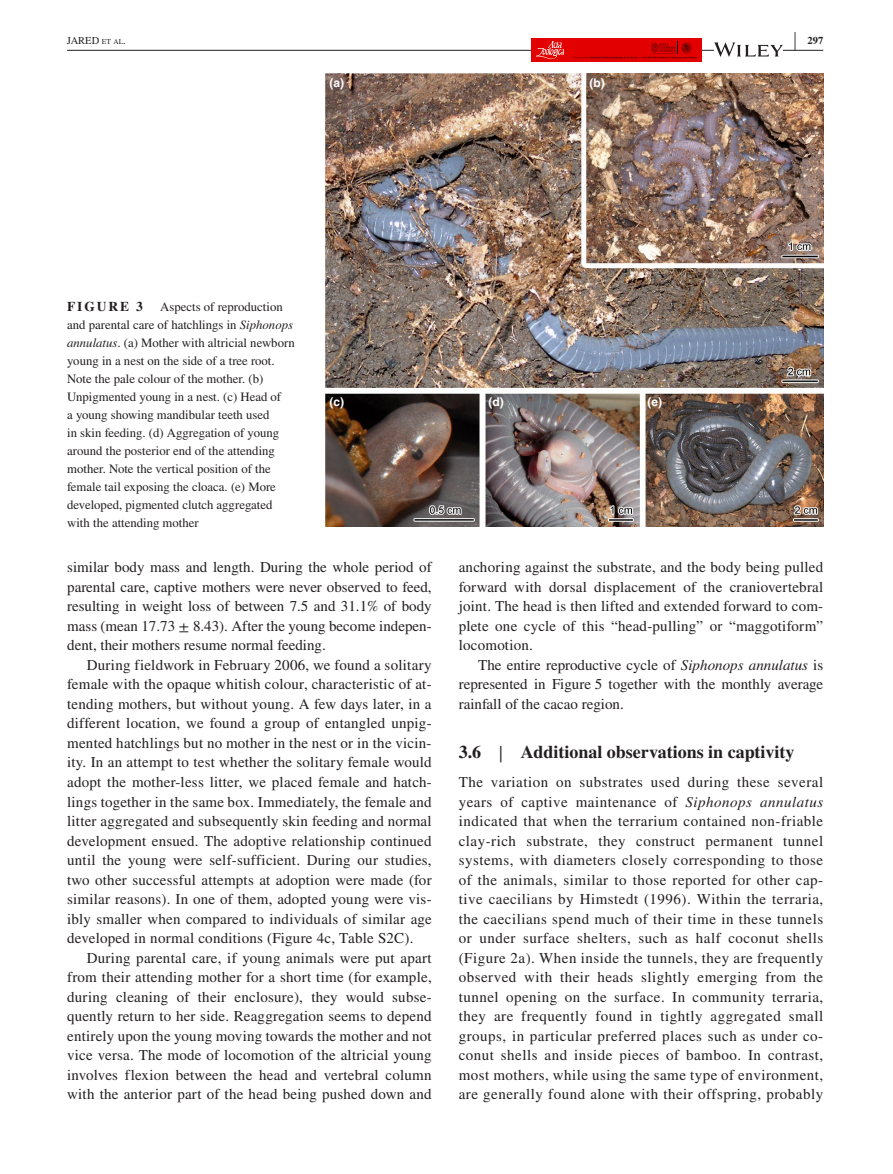
<style>
.page{position:relative;width:893px;height:1174px;background:#fff}
.page>*{position:absolute;margin:0;border:0;box-sizing:border-box;transform-origin:0 0}
.t1{font:700 25.95px "STIX";color:#231f20;scale:.36 1}
.t2{font:700 18px "STIX";color:#231f20}
.t3{font:15px/19.5px "STIX";letter-spacing:.015em;color:#231f20;text-align:justify}
.t4{font:700 13.5px "STIX";letter-spacing:.14em;color:#231f20}
.t5{font:12.75px/18px "STIX";color:#231f20}
.t6{font:700 12px "Helvetica";color:#fff}
.t7{font:10.5px "STIX";color:#231f20}
.t8{font:700 10.5px "STIX";color:#231f20}
.s1{font-size:7.35px}
.s2{font-style:italic}
.s3{font-weight:400;font-size:23.7px}
</style>
<div class="page">
<hr style="left:67px;top:50px;width:756px;height:1px;background:#231f20">
<div style="left:532px;top:38px;width:170px;height:24px;background:#e30000"></div>
<svg style="left:536px;top:41px;width:28px;height:18px"></svg>
<svg style="left:573px;top:42px;width:124px;height:17px"></svg>
<svg style="left:714px;top:42px;width:69px;height:15px"></svg>
<img style="left:326px;top:73px;width:497px;height:454px">
<h1 class="t1" style="left:794px;top:26px;width:7px">|</h1>
<p class="t7" style="left:67px;top:33px;width:60px">JARED <span class="s1">et al</span>.</p>
<p class="t8" style="left:807px;top:34px;width:17px">297</p>
<p class="t6" style="left:329px;top:76px;width:16px">(a)</p>
<p class="t6" style="left:589px;top:76px;width:17px">(b)</p>
<p class="t4" style="left:67px;top:298px;width:77px">FIGURE 3</p>
<p class="t5" style="left:67px;top:298px;width:229px;text-indent:93px">Aspects of reproduction and parental care of hatchlings in <span class="s2">Siphonops annulatus</span>. (a) Mother with altricial newborn young in a nest on the side of a tree root.<br>Note the pale colour of the mother. (b)<br>Unpigmented young in a nest. (c) Head of<br>a young showing mandibular teeth used<br>in skin feeding. (d) Aggregation of young around the posterior end of the attending mother. Note the vertical position of the female tail exposing the cloaca. (e) More developed, pigmented clutch aggregated with the attending mother</p>
<p class="t6" style="left:329px;top:394px;width:16px">(c)</p>
<p class="t6" style="left:489px;top:394px;width:17px">(d)</p>
<p class="t6" style="left:647px;top:394px;width:16px">(e)</p>
<p class="t3" style="left:67px;top:558px;width:366px">similar body mass and length. During the whole period of parental care, captive mothers were never observed to feed, resulting in weight loss of between 7.5 and 31.1% of body mass (mean 17.73 ± 8.43). After the young become indepen&shy;dent, their mothers resume normal feeding.</p>
<p class="t3" style="left:67px;top:656px;width:366px;text-indent:20px">During fieldwork in February 2006, we found a solitary female with the opaque whitish colour, characteristic of at&shy;tending mothers, but without young. A few days later, in a different location, we found a group of entangled unpig&shy;mented hatchlings but no mother in the nest or in the vicin&shy;ity. In an attempt to test whether the solitary female would adopt the mother-less litter, we placed female and hatch&shy;lings together in the same box. Immediately, the female and litter aggregated and subsequently skin feeding and normal development ensued. The adoptive relationship continued until the young were self-sufficient. During our studies, two other successful attempts at adoption were made (for similar reasons). In one of them, adopted young were vis&shy;ibly smaller when compared to individuals of similar age developed in normal conditions (Figure 4c, Table S2C).</p>
<p class="t3" style="left:67px;top:948px;width:366px;text-indent:20px">During parental care, if young animals were put apart from their attending mother for a short time (for example, during cleaning of their enclosure), they would subse&shy;quently return to her side. Reaggregation seems to depend entirely upon the young moving towards the mother and not vice versa. The mode of locomotion of the altricial young involves flexion between the head and vertebral column with the anterior part of the head being pushed down and</p>
<p class="t3" style="left:459px;top:558px;width:366px">anchoring against the substrate, and the body being pulled forward with dorsal displacement of the craniovertebral joint. The head is then lifted and extended forward to com&shy;plete one cycle of this “head-pulling” or “maggotiform” locomotion.</p>
<p class="t3" style="left:459px;top:656px;width:366px;text-indent:20px">The entire reproductive cycle of <span class="s2">Siphonops annulatus</span> is represented in Figure 5 together with the monthly average rainfall of the cacao region.</p>
<p class="t2" style="left:459px;top:741px;width:337px">3.6 <span class="s3">|</span> Additional observations in captivity</p>
<p class="t3" style="left:459px;top:773px;width:366px">The variation on substrates used during these several years of captive maintenance of <span class="s2">Siphonops annulatus </span>indicated that when the terrarium contained non-friable clay-rich substrate, they construct permanent tunnel systems, with diameters closely corresponding to those of the animals, similar to those reported for other cap&shy;tive caecilians by Himstedt (1996). Within the terraria, the caecilians spend much of their time in these tunnels or under surface shelters, such as half coconut shells (Figure 2a). When inside the tunnels, they are frequently observed with their heads slightly emerging from the tunnel opening on the surface. In community terraria, they are frequently found in tightly aggregated small groups, in particular preferred places such as under co&shy;conut shells and inside pieces of bamboo. In contrast, most mothers, while using the same type of environment, are generally found alone with their offspring, probably</p>
</div>
